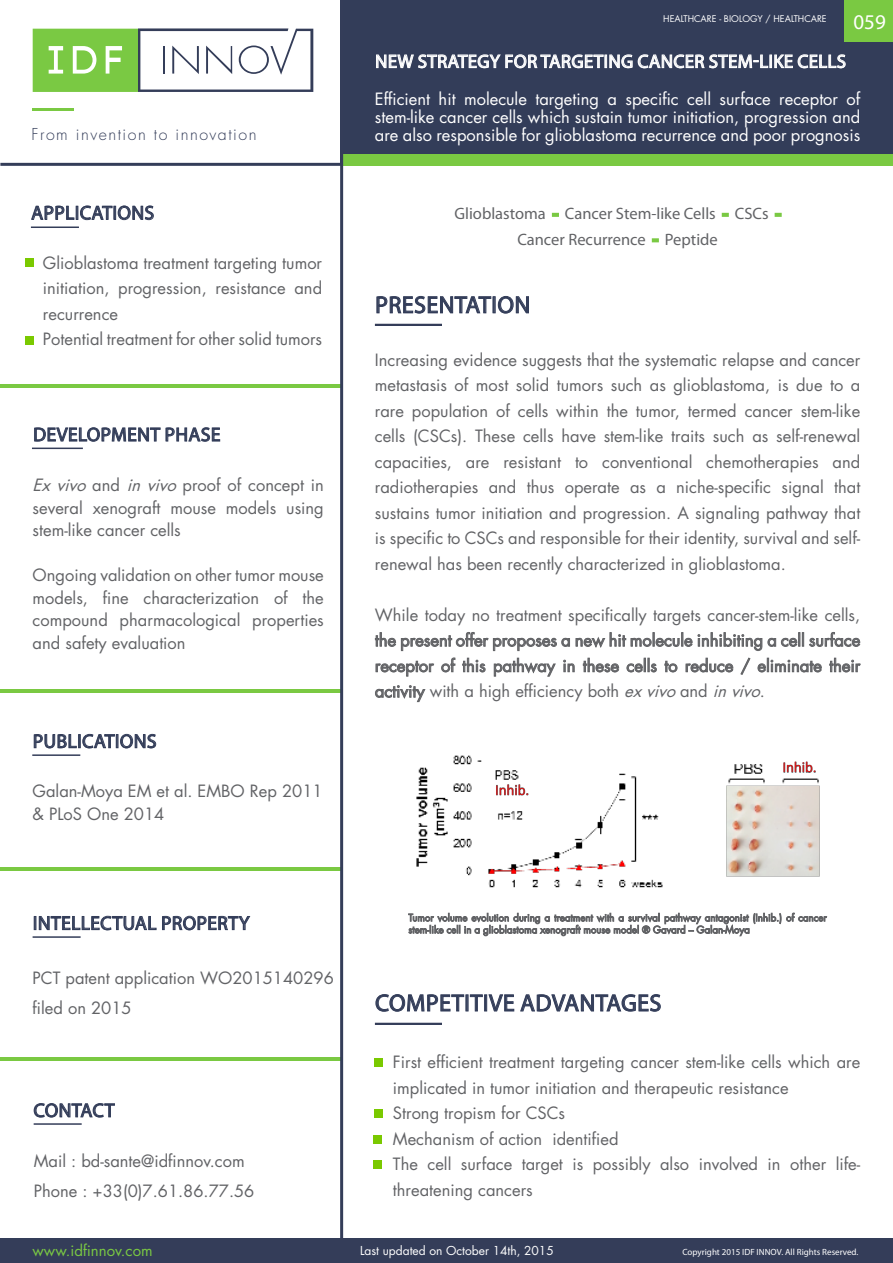
<style>
.page{position:relative;width:893px;height:1263px;background:#fff}
.page>*{position:absolute;margin:0;border:0;box-sizing:border-box;transform-origin:0 0}
.t1{font:24px "Myriad Pro";letter-spacing:.02em;color:#333d59}
.t2{font:21px "Myriad Pro";color:#fff}
.t3{font:19.5px "Myriad Pro";letter-spacing:.02em;color:#333d59}
.t4{font:18.75px "Myriad Pro";letter-spacing:.02em;color:#fff}
.t5{font:16.5px/25.5px "Futura Std";color:#626366}
.t6{font:16.5px/18px "Futura Std";color:#fff;text-align:justify}
.t7{font:16.5px/25.5px "Myriad Pro";color:#626366;text-align:center}
.t8{font:300 15.9px "Futura Std";letter-spacing:.095em;color:#343d59}
.t9{font:15px "Futura Std";color:#7ac943}
.t10{font:300 15px "Calibri";color:#f00}
.t11{font:12px "Futura Std";color:#fff}
.t12{font:9px "Myriad Pro";color:#fff}
.t13{font:9px "Futura Std";color:#fff}
.s1{font-style:italic}
.s2{color:#7ac943}
</style>
<div class="page">
<hr style="left:0;top:1057px;width:340px;height:3px;background:#7ac942">
<hr style="left:0;top:867px;width:340px;height:3px;background:#7ac942">
<hr style="left:0;top:689px;width:340px;height:3px;background:#7ac942">
<hr style="left:1px;top:385px;width:340px;height:3px;background:#7ac942">
<div style="left:340px;top:0;width:553px;height:165px;background:#333d59"></div>
<svg style="left:376px;top:54px;width:470px;height:15px"></svg>
<svg style="left:31px;top:205px;width:123px;height:16px"></svg>
<svg style="left:375px;top:994px;width:286px;height:18px"></svg>
<svg style="left:376px;top:295px;width:116px;height:19px"></svg>
<div style="left:493px;top:296px;width:3px;height:17px;border:1px solid #333d59"></div>
<svg style="left:498px;top:296px;width:31px;height:18px"></svg>
<svg style="left:34px;top:427px;width:186px;height:15px"></svg>
<svg style="left:33px;top:1103px;width:82px;height:15px"></svg>
<svg style="left:375px;top:632px;width:485px;height:19px"></svg>
<svg style="left:375px;top:661px;width:59px;height:16px"></svg>
<svg style="left:441px;top:657px;width:15px;height:15px"></svg>
<svg style="left:462px;top:657px;width:24px;height:15px"></svg>
<svg style="left:494px;top:657px;width:62px;height:20px"></svg>
<svg style="left:563px;top:660px;width:12px;height:12px"></svg>
<svg style="left:583px;top:657px;width:36px;height:15px"></svg>
<svg style="left:626px;top:658px;width:31px;height:14px"></svg>
<svg style="left:664px;top:661px;width:14px;height:11px"></svg>
<svg style="left:685px;top:657px;width:49px;height:15px"></svg>
<svg style="left:740px;top:657px;width:11px;height:18px"></svg>
<svg style="left:757px;top:658px;width:65px;height:14px"></svg>
<svg style="left:829px;top:657px;width:32px;height:15px"></svg>
<svg style="left:375px;top:685px;width:51px;height:17px"></svg>
<svg style="left:34px;top:915px;width:217px;height:16px"></svg>
<div style="left:0;top:1239px;width:893px;height:24px;background:#343d59"></div>
<hr style="left:0;top:163px;width:343px;height:3px;background:#343d59">
<svg style="left:552px;top:213px;width:7px;height:4px"></svg>
<svg style="left:722px;top:213px;width:7px;height:4px"></svg>
<svg style="left:775px;top:213px;width:7px;height:4px"></svg>
<svg style="left:652px;top:238px;width:7px;height:4px"></svg>
<div style="left:343px;top:155px;width:550px;height:11px;background:#7ac942"></div>
<hr style="left:340px;top:0;width:3px;height:1263px;background:#343d59">
<div style="left:844px;top:0;width:49px;height:42px;background:#7ac942"></div>
<svg style="left:34px;top:733px;width:122px;height:16px"></svg>
<div style="left:26px;top:258px;width:8px;height:9px;background:#7ac900"></div>
<hr style="left:31px;top:226px;width:48px;height:2px;background:#343d59">
<hr style="left:32px;top:448px;width:51px;height:1px;background:#343d59">
<hr style="left:32px;top:754px;width:48px;height:2px;background:#343d59">
<hr style="left:33px;top:936px;width:48px;height:2px;background:#343d59">
<hr style="left:34px;top:1123px;width:48px;height:2px;background:#343d59">
<hr style="left:375px;top:324px;width:67px;height:2px;background:#343d59">
<hr style="left:375px;top:1023px;width:67px;height:2px;background:#343d59">
<div style="left:374px;top:1058px;width:8px;height:9px;background:#7ac900"></div>
<div style="left:374px;top:1109px;width:8px;height:9px;background:#7ac900"></div>
<hr style="left:33px;top:108px;width:41px;height:3px;background:#7ac943">
<svg style="left:33px;top:28px;width:280px;height:64px"></svg>
<svg style="left:408px;top:912px;width:419px;height:24px"></svg>
<div style="left:374px;top:1135px;width:8px;height:8px;background:#7ac900"></div>
<div style="left:374px;top:1160px;width:8px;height:9px;background:#7ac900"></div>
<div style="left:26px;top:336px;width:8px;height:9px;background:#7ac900"></div>
<img style="left:416px;top:755px;width:404px;height:133px">
<div style="left:495px;top:784px;width:36px;height:14px;background:#fff"></div>
<svg style="left:496px;top:784px;width:33px;height:12px"></svg>
<div style="left:782px;top:761px;width:36px;height:14px;background:#fff"></div>
<svg style="left:783px;top:761px;width:33px;height:12px"></svg>
<p class="t13" style="left:663px;top:13px;width:165px">HEALTHCARE - BIOLOGY / HEALTHCARE</p>
<p class="t2" style="left:853px;top:9px;width:34px">059</p>
<p class="t8" style="left:32px;top:124px;width:226px">From invention to innovation</p>
<p class="t3" style="left:31px;top:201px;width:124px">APPLICATIONS</p>
<p class="t5" style="left:43px;top:250px;width:281px">Glioblastoma treatment targeting tumor initiation, progression, resistance and recurrence<br>Potential treatment for other solid tumors</p>
<p class="t3" style="left:33px;top:422px;width:189px">DEVELOPMENT PHASE</p>
<p class="t5" style="left:33px;top:474px;width:293px;line-height:22.5px;text-align:justify"><span class="s1">Ex vivo</span> and <span class="s1">in vivo</span> proof of concept in several xenograft mouse models using stem-like cancer cells</p>
<p class="t5" style="left:33px;top:564px;width:293px;line-height:22.5px;text-align:justify">Ongoing validation on other tumor mouse models, fine characterization of the compound pharmacological properties and safety evaluation</p>
<p class="t3" style="left:33px;top:729px;width:125px">PUBLICATIONS</p>
<p class="t4" style="left:375px;top:50px;width:472px">NEW STRATEGY FOR TARGETING CANCER STEM-LIKE CELLS</p>
<p class="t6" style="left:375px;top:90px;width:487px">Efficient hit molecule targeting a specific cell surface receptor of stem-like cancer cells which sustain tumor initiation, progression and are also responsible for glioblastoma recurrence and poor prognosis</p>
<p class="t7" style="left:454px;top:201px;width:328px">Glioblastoma <span class="s2">-</span> Cancer Stem-like Cells <span class="s2">-</span> CSCs <span class="s2">-<br></span>Cancer Recurrence <span class="s2">-</span> Peptide</p>
<h1 class="t1" style="left:375px;top:290px;width:157px">PRESENTATION</h1>
<p class="t5" style="left:375px;top:347px;width:487px;text-align:justify">Increasing evidence suggests that the systematic relapse and cancer metastasis of most solid tumors such as glioblastoma, is due to a rare population of cells within the tumor, termed cancer stem-like cells (CSCs). These cells have stem-like traits such as self-renewal capacities, are resistant to conventional chemotherapies and radiotherapies and thus operate as a niche-specific signal that sustains tumor initiation and progression. A signaling pathway that is specific to CSCs and responsible for their identity, survival and self&shy;renewal has been recently characterized in glioblastoma.</p>
<p class="t5" style="left:375px;top:602px;width:487px;text-align:justify">While today no treatment specifically targets cancer-stem-like cells, the present offer proposes a new hit molecule inhibiting a cell surface receptor of this pathway in these cells to reduce / eliminate their activity with a high efficiency both <span class="s1">exvivo</span>and <span class="s1">invivo</span>.</p>
<p class="t10" style="left:782px;top:758px;width:36px">Inhib.</p>
<p class="t5" style="left:33px;top:780px;width:292px;line-height:22.5px">Galan-Moya EM et al. EMBO Rep 2011 &amp; PLoS One 2014</p>
<p class="t10" style="left:495px;top:781px;width:36px">Inhib.</p>
<p class="t3" style="left:33px;top:911px;width:218px">INTELLECTUAL PROPERTY</p>
<p class="t5" style="left:33px;top:963px;width:303px;line-height:30px">PCT patent application WO2015140296 filed on 2015</p>
<p class="t3" style="left:34px;top:1098px;width:82px">CONTACT</p>
<p class="t5" style="left:34px;top:1146px;width:222px;line-height:30px">Mail : bd-sante@idfinnov.com<br>Phone : +33(0)7.61.86.77.56</p>
<p class="t9" style="left:33px;top:1241px;width:122px">www.idfinnov.com</p>
<h1 class="t1" style="left:375px;top:988px;width:288px">COMPETITIVE ADVANTAGES</h1>
<p class="t5" style="left:393px;top:1049px;width:469px">First efficient treatment targeting cancer stem-like cells which are implicated in tumor initiation and therapeutic resistance<br>Strong tropism for CSCs<br>Mechanism of action identified<br>The cell surface target is possibly also involved in other life&shy;threatening cancers</p>
<p class="t11" style="left:360px;top:1243px;width:195px">Last updated on October 14th, 2015</p>
<p class="t12" style="left:682px;top:1246px;width:177px">Copyright 2015 IDF INNOV. All Rights Reserved.</p>
</div>
